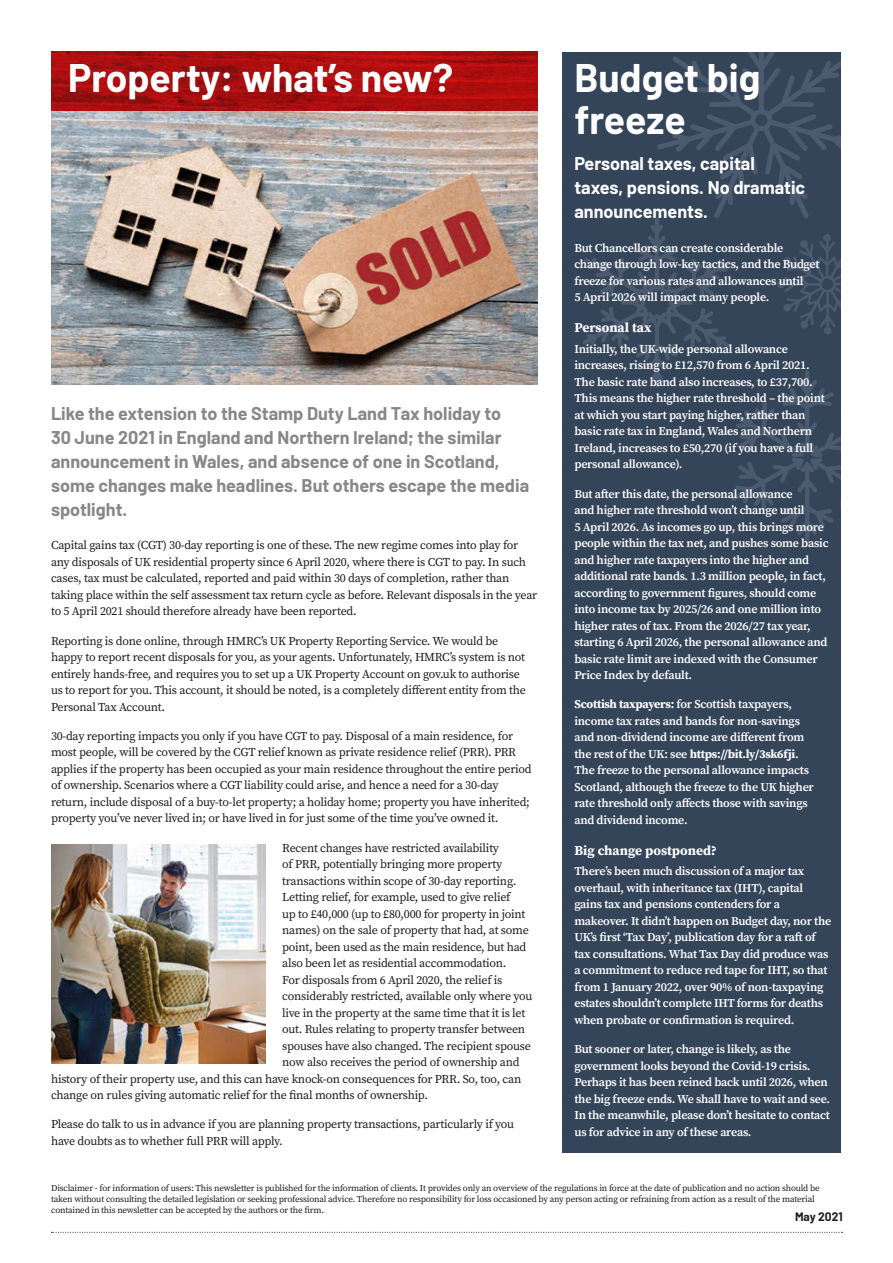
<style>
.page{position:relative;width:893px;height:1263px;background:#fff}
.page>*{position:absolute;margin:0;border:0;box-sizing:border-box;transform-origin:0 0}
.t1{font:700 39px/42px "Barlow";color:#fff}
.t2{font:700 18px/24px "Barlow";color:#878787}
.t3{font:700 18px/24px "Barlow";color:#fff}
.t4{font:700 13.5px "Source Serif Pro";color:#fff}
.t5{font:12px/16.5px "Source Serif Pro";letter-spacing:-.02em;color:#1d1d1b}
.t6{font:600 12px/16.5px "Source Serif Pro";letter-spacing:-.02em;color:#fff}
.t7{font:700 12px "Barlow";color:#1d1d1b}
.t8{font:9px/10.8px "Source Serif Pro";letter-spacing:-.02em;color:#1d1d1b}
.s1{font-weight:700}
</style>
<div class="page">
<img style="left:51px;top:844px;width:214px;height:220px">
<div style="left:563px;top:51px;width:279px;height:1101px;background:#344459"></div>
<svg style="left:582px;top:51px;width:260px;height:493px"></svg>
<img style="left:51px;top:111px;width:486px;height:274px">
<svg style="left:51px;top:1232px;width:792px;height:1px"></svg>
<svg style="left:51px;top:51px;width:486px;height:60px;background:#a90e0f"></svg>
<h1 class="t1" style="left:68px;top:54px;width:387px">Property: what’s new?</h1>
<h1 class="t1" style="left:574px;top:54px;width:188px">Budget big freeze</h1>
<h2 class="t3" style="left:574px;top:150px;width:232px">Personal taxes, capital taxes, pensions. No dramatic announcements.</h2>
<p class="t6" style="left:574px;top:239px;width:247px">But Chancellors can create considerable change through low-key tactics, and the Budget freeze for various rates and allowances until<br>5 April 2026 will impact many people.</p>
<p class="t4" style="left:574px;top:318px;width:79px">Personal tax</p>
<p class="t6" style="left:574px;top:340px;width:252px">Initially, the UK-wide personal allowance increases, rising to £12,570 from 6 April 2021.<br>The basic rate band also increases, to £37,700.<br>This means the higher rate threshold – the point at which you start paying higher, rather than basic rate tax in England, Wales and Northern Ireland, increases to £50,270 (if you have a full personal allowance).</p>
<p class="t6" style="left:574px;top:485px;width:256px">But after this date, the personal allowance<br>and higher rate threshold won’t change until<br>5 April 2026. As incomes go up, this brings more people within the tax net, and pushes some basic and higher rate taxpayers into the higher and additional rate bands. 1.3 million people, in fact, according to government figures, should come into income tax by 2025/26 and one million into higher rates of tax. From the 2026/27 tax year, starting 6 April 2026, the personal allowance and basic rate limit are indexed with the Consumer Price Index by default.</p>
<p class="t6" style="left:574px;top:696px;width:241px"><span class="s1">Scottish taxpayers:</span> for Scottish taxpayers, income tax rates and bands for non-savings and non-dividend income are different from the rest of the UK: see <span class="s1">https://bit.ly/3sk6fji</span>.<br>The freeze to the personal allowance impacts Scotland, although the freeze to the UK higher rate threshold only affects those with savings and dividend income.</p>
<p class="t4" style="left:574px;top:841px;width:144px">Big change postponed?</p>
<p class="t6" style="left:574px;top:863px;width:258px">There’s been much discussion of a major tax overhaul, with inheritance tax (IHT), capital gains tax and pensions contenders for a makeover. It didn’t happen on Budget day, nor the UK’s first ‘Tax Day’, publication day for a raft of tax consultations. What Tax Day did produce was a commitment to reduce red tape for IHT, so that from 1 January 2022, over 90% of non-taxpaying estates shouldn’t complete IHT forms for deaths when probate or confirmation is required.</p>
<p class="t6" style="left:574px;top:1041px;width:257px">But sooner or later, change is likely, as the government looks beyond the Covid-19 crisis.<br>Perhaps it has been reined back until 2026, when the big freeze ends. We shall have to wait and see.<br>In the meanwhile, please don’t hesitate to contact us for advice in any of these areas.</p>
<h2 class="t2" style="left:51px;top:400px;width:480px">Like the extension to the Stamp Duty Land Tax holiday to<br>30 June 2021 in England and Northern Ireland; the similar announcement in Wales, and absence of one in Scotland, some changes make headlines. But others escape the media spotlight.</h2>
<p class="t5" style="left:51px;top:537px;width:488px">Capital gains tax (CGT) 30-day reporting is one of these. The new regime comes into play for any disposals of UK residential property since 6 April 2020, where there is CGT to pay. In such cases, tax must be calculated, reported and paid within 30 days of completion, rather than taking place within the self assessment tax return cycle as before. Relevant disposals in the year to 5 April 2021 should therefore already have been reported.</p>
<p class="t5" style="left:51px;top:632px;width:476px">Reporting is done online, through HMRC’s UK Property Reporting Service. We would be happy to report recent disposals for you, as your agents. Unfortunately, HMRC’s system is not entirely hands-free, and requires you to set up a UK Property Account on gov.uk to authorise us to report for you. This account, it should be noted, is a completely different entity from the Personal Tax Account.</p>
<p class="t5" style="left:51px;top:728px;width:482px">30-day reporting impacts you only if you have CGT to pay. Disposal of a main residence, for most people, will be covered by the CGT relief known as private residence relief (PRR). PRR applies if the property has been occupied as your main residence throughout the entire period of ownership. Scenarios where a CGT liability could arise, and hence a need for a 30-day return, include disposal of a buy-to-let property; a holiday home; property you have inherited; property you’ve never lived in; or have lived in for just some of the time you’ve owned it.</p>
<p class="t5" style="left:282px;top:839px;width:218px">Recent changes have restricted availability</p>
<p class="t5" style="left:282px;top:856px;width:222px">of PRR, potentially bringing more property</p>
<p class="t5" style="left:282px;top:872px;width:236px">transactions within scope of 30-day reporting.</p>
<p class="t5" style="left:282px;top:889px;width:230px">Letting relief, for example, used to give relief</p>
<p class="t5" style="left:282px;top:905px;width:245px">up to £40,000 (up to £80,000 for property in joint</p>
<p class="t5" style="left:282px;top:922px;width:248px">names) on the sale of property that had, at some</p>
<p class="t5" style="left:282px;top:938px;width:246px">point, been used as the main residence, but had</p>
<p class="t5" style="left:282px;top:955px;width:226px">also been let as residential accommodation.</p>
<p class="t5" style="left:282px;top:971px;width:222px">For disposals from 6 April 2020, the relief is</p>
<p class="t5" style="left:282px;top:988px;width:252px">considerably restricted, available only where you</p>
<p class="t5" style="left:282px;top:1004px;width:245px">live in the property at the same time that it is let</p>
<p class="t5" style="left:282px;top:1021px;width:244px">out. Rules relating to property transfer between</p>
<p class="t5" style="left:282px;top:1037px;width:250px">spouses have also changed. The recipient spouse</p>
<p class="t5" style="left:282px;top:1054px;width:239px">now also receives the period of ownership and</p>
<p class="t5" style="left:51px;top:1070px;width:472px">history of their property use, and this can have knock-on consequences for PRR. So, too, can</p>
<p class="t5" style="left:51px;top:1087px;width:379px">change on rules giving automatic relief for the final months of ownership.</p>
<p class="t5" style="left:51px;top:1116px;width:465px">Please do talk to us in advance if you are planning property transactions, particularly if you have doubts as to whether full PRR will apply.</p>
<p class="t8" style="left:51px;top:1183px;width:770px">Disclaimer - for information of users: This newsletter is published for the information of clients. It provides only an overview of the regulations in force at the date of publication and no action should be taken without consulting the detailed legislation or seeking professional advice. Therefore no responsibility for loss occasioned by any person acting or refraining from action as a result of the material contained in this newsletter can be accepted by the authors or the firm.</p>
<p class="t7" style="left:795px;top:1208px;width:49px">May 2021</p>
</div>
